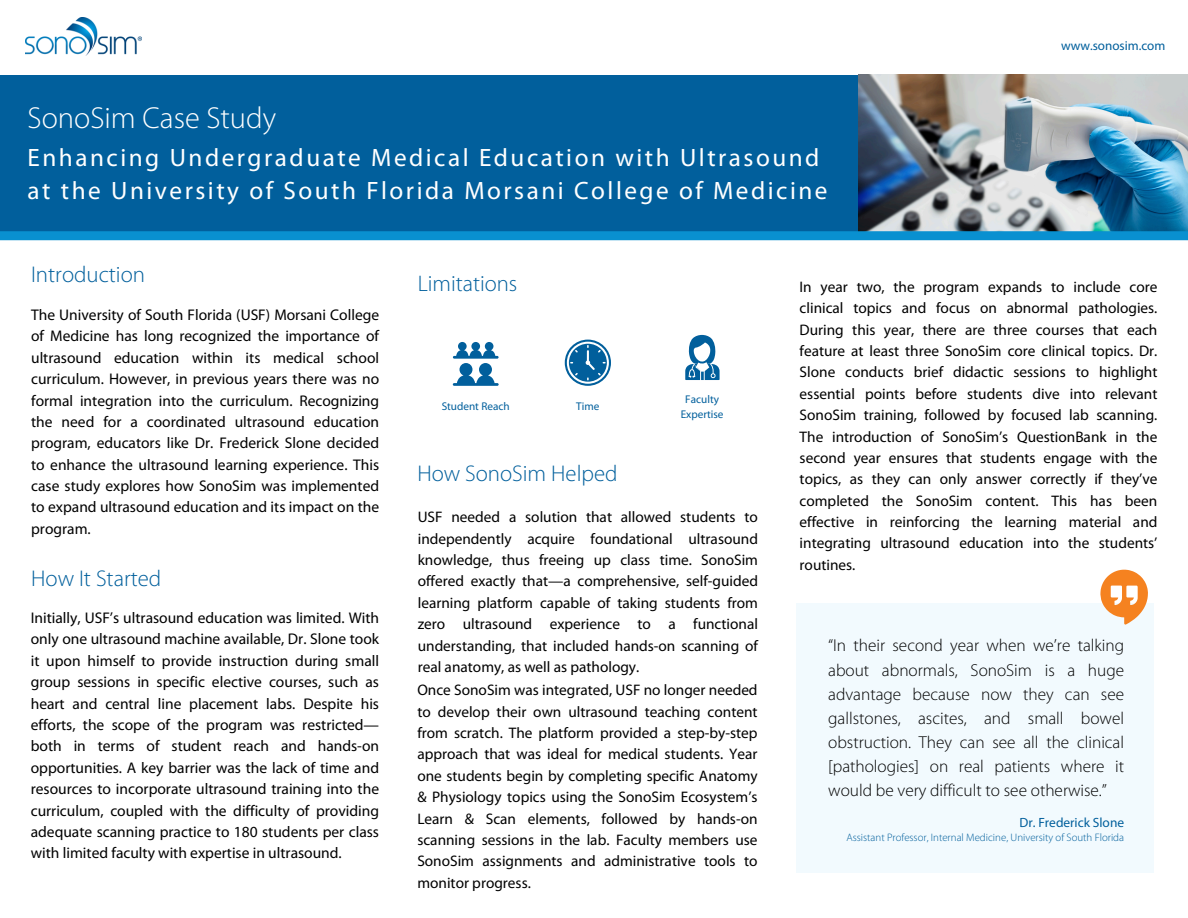
<style>
.page{position:relative;width:1188px;height:918px;background:#fff}
.page>*{position:absolute;margin:0;border:0;box-sizing:border-box;transform-origin:0 0}
.t1{font:300 30.45px "Myriad Pro";color:#fff}
.t2{font:25.2px/32.7px "Myriad Pro";letter-spacing:.1em;color:#fff}
.t3{font:300 22.8px "Myriad Pro";color:#015f9c}
.t4{font:300 22.65px "Myriad Pro";color:#015f9c}
.t5{font:300 17.25px/24.2px "Myriad Pro";color:#000;text-align:justify}
.t6{font:15.45px/21.5px "Myriad Pro";color:#000;text-align:justify}
.t7{font:15.3px/21.3px "Myriad Pro";color:#000;text-align:justify}
.t8{font:13.35px "Myriad Pro";color:#015f9c}
.t9{font:13.05px "Myriad Pro";color:#015f9c}
.t10{font:11.25px "Myriad Pro";color:#015f9c}
.t11{font:300 10.8px "Myriad Pro";color:#015f9c}
</style>
<div class="page">
<div style="left:0;top:75px;width:887px;height:161px;background:#015f9c"></div>
<img style="left:858px;top:75px;width:330px;height:156px">
<div style="left:0;top:231px;width:1188px;height:9px;background:#0990d0"></div>
<img style="left:26px;top:17px;width:116px;height:39px">
<svg style="left:565px;top:340px;width:46px;height:46px"></svg>
<svg style="left:685px;top:334px;width:35px;height:46px"></svg>
<div style="left:796px;top:603px;width:358px;height:270px;background:#f2fafe"></div>
<svg style="left:1100px;top:570px;width:48px;height:55px"></svg>
<svg style="left:453px;top:342px;width:46px;height:44px"></svg>
<p class="t1" style="left:28px;top:105px;width:250px">SonoSim Case Study</p>
<p class="t2" style="left:28px;top:144px;width:801px">Enhancing Undergraduate Medical Education with Ultrasound at the University of South Florida Morsani College of Medicine</p>
<h5 class="t9" style="left:1061px;top:41px;width:106px">www.sonosim.com</h5>
<h2 class="t3" style="left:31px;top:265px;width:115px">Introduction</h2>
<p class="t6" style="left:31px;top:306px;width:350px">The University of South Florida (USF) Morsani College of Medicine has long recognized the importance of ultrasound education within its medical school curriculum. However, in previous years there was no formal integration into the curriculum. Recognizing the need for a coordinated ultrasound education program, educators like Dr. Frederick Slone decided to enhance the ultrasound learning experience. This case study explores how SonoSim was implemented to expand ultrasound education and its impact on the program.</p>
<h2 class="t3" style="left:31px;top:568px;width:132px">How It Started</h2>
<h1 class="t6" style="left:31px;top:608px;width:350px">Initially, USF’s ultrasound education was limited. With only one ultrasound machine available, Dr. Slone took it upon himself to provide instruction during small group sessions in specific elective courses, such as heart and central line placement labs. Despite his efforts, the scope of the program was restricted— both in terms of student reach and hands-on opportunities. A key barrier was the lack of time and resources to incorporate ultrasound training into the curriculum, coupled with the difficulty of providing adequate scanning practice to 180 students per class with limited faculty with expertise in ultrasound.</h1>
<h2 class="t4" style="left:418px;top:274px;width:101px">Limitations</h2>
<h5 class="t10" style="left:442px;top:401px;width:69px">Student Reach</h5>
<h3 class="t10" style="left:576px;top:401px;width:25px">Time</h3>
<p class="t10" style="left:685px;top:394px;width:35px">Faculty</p>
<p class="t10" style="left:681px;top:409px;width:44px">Expertise</p>
<h2 class="t3" style="left:417px;top:464px;width:202px">How SonoSim Helped</h2>
<h5 class="t7" style="left:418px;top:508px;width:342px">USF needed a solution that allowed students to independently acquire foundational ultrasound knowledge, thus freeing up class time. SonoSim offered exactly that—a comprehensive, self-guided learning platform capable of taking students from zero ultrasound experience to a functional understanding, that included hands-on scanning of real anatomy, as well as pathology.</h5>
<h5 class="t7" style="left:417px;top:681px;width:342px">Once SonoSim was integrated, USF no longer needed to develop their own ultrasound teaching content from scratch. The platform provided a step-by-step approach that was ideal for medical students. Year one students begin by completing specific Anatomy &amp; Physiology topics using the SonoSim Ecosystem’s Learn &amp; Scan elements, followed by hands-on scanning sessions in the lab. Faculty members use SonoSim assignments and administrative tools to monitor progress.</h5>
<h5 class="t7" style="left:800px;top:277px;width:359px">In year two, the program expands to include core clinical topics and focus on abnormal pathologies.<br>During this year, there are three courses that each feature at least three SonoSim core clinical topics. Dr.<br>Slone conducts brief didactic sessions to highlight essential points before students dive into relevant SonoSim training, followed by focused lab scanning.<br>The introduction of SonoSim’s QuestionBank in the second year ensures that students engage with the topics, as they can only answer correctly if they’ve completed the SonoSim content. This has been effective in reinforcing the learning material and integrating ultrasound education into the students’ routines.</h5>
<p class="t5" style="left:828px;top:635px;width:297px">“In their second year when we’re talking about abnormals, SonoSim is a huge advantage because now they can see gallstones, ascites, and small bowel obstruction. They can see all the clinical [pathologies] on real patients where it would be very difficult to see otherwise.”</p>
<p class="t8" style="left:1019px;top:817px;width:106px">Dr. Frederick Slone</p>
<p class="t11" style="left:847px;top:833px;width:279px">Assistant Professor, Internal Medicine, University of South Florida</p>
</div>
